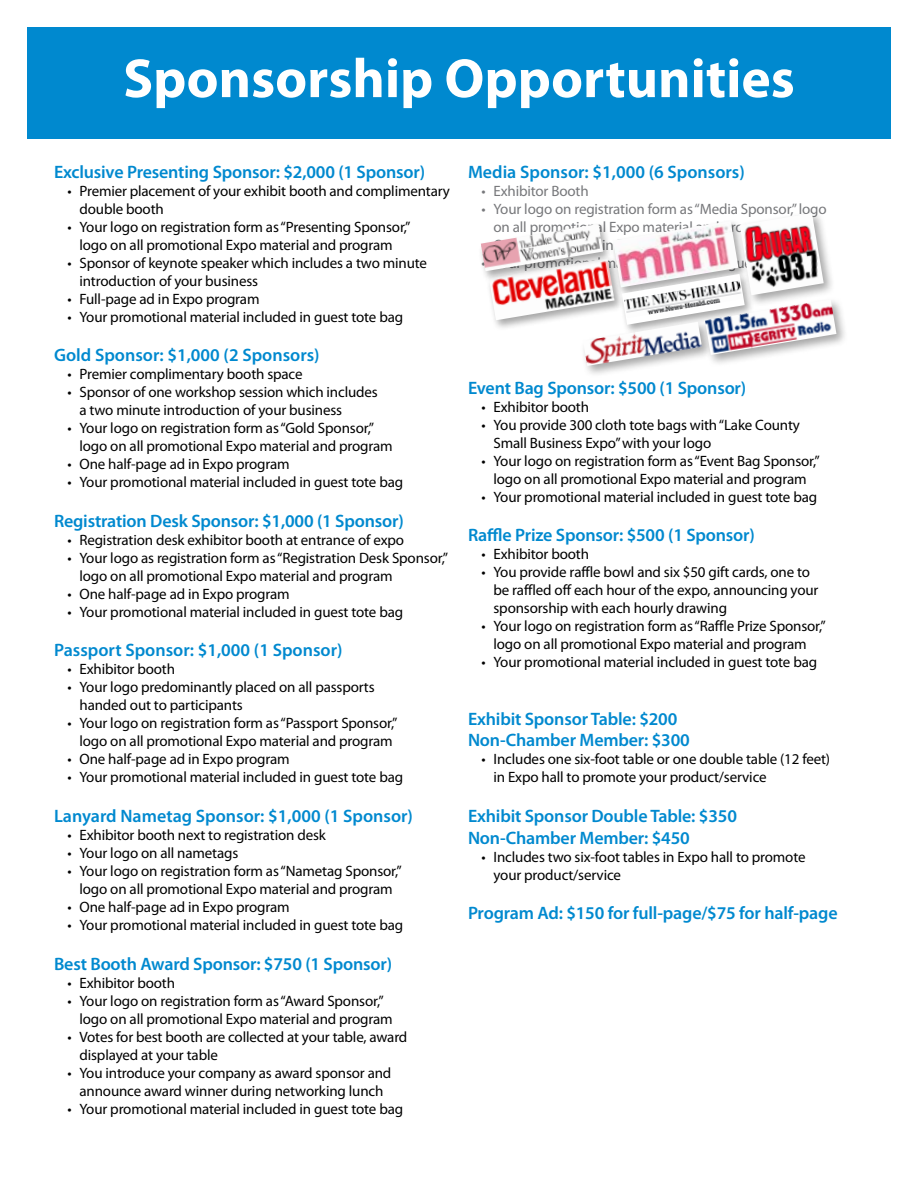
<style>
.page{position:relative;width:918px;height:1188px;background:#fff}
.page>*{position:absolute;margin:0;border:0;box-sizing:border-box;transform-origin:0 0}
.t1{font:700 55.5px "Myriad Pro";color:#fff}
.t2{font:600 18px/21.6px "Myriad Pro";letter-spacing:-.01em;color:#0089cf}
.t3{font:15px/18px "Myriad Pro";letter-spacing:-.01em;color:#000}
.t4{font:15px/18px "Myriad Pro";letter-spacing:-.01em;color:#77787b}
</style>
<div class="page">
<div style="left:27px;top:27px;width:864px;height:111px;background:#0089cf"></div>
<div style="left:486px;top:256px;width:138px;height:75px;background:#000;opacity:.35"></div>
<img style="left:489px;top:282px;width:126px;height:38px">
<div style="left:478px;top:222px;width:135px;height:60px;background:#000;opacity:.35"></div>
<img style="left:481px;top:224px;width:122px;height:47px">
<div style="left:610px;top:219px;width:139px;height:80px;background:#000;opacity:.35"></div>
<img style="left:613px;top:221px;width:124px;height:66px">
<div style="left:619px;top:272px;width:136px;height:64px;background:#000;opacity:.35"></div>
<svg style="left:622px;top:274px;width:115px;height:45px"></svg>
<img style="left:624px;top:281px;width:113px;height:37px">
<div style="left:737px;top:210px;width:99px;height:98px;background:#000;opacity:.35"></div>
<img style="left:740px;top:213px;width:84px;height:82px">
<div style="left:580px;top:319px;width:134px;height:59px;background:#000;opacity:.35"></div>
<img style="left:583px;top:322px;width:119px;height:44px">
<div style="left:702px;top:296px;width:147px;height:71px;background:#000;opacity:.35"></div>
<img style="left:705px;top:299px;width:131px;height:56px">
<h1 class="t1" style="left:123px;top:42px;width:673px">Sponsorship Opportunities</h1>
<p class="t2" style="left:54px;top:160px;width:373px">Exclusive Presenting Sponsor: $2,000 (1 Sponsor)</p>
<p class="t3" style="left:80px;top:181px;width:372px;text-indent:-12px">• Premier placement of your exhibit booth and complimentary double booth</p>
<p class="t3" style="left:68px;top:217px;width:345px;text-align:center">• Your logo on registration form as “Presenting Sponsor,” logo on all promotional Expo material and program</p>
<p class="t3" style="left:80px;top:253px;width:349px;text-indent:-12px">• Sponsor of keynote speaker which includes a two minute introduction of your business</p>
<p class="t3" style="left:68px;top:289px;width:194px">• Full-page ad in Expo program</p>
<p class="t3" style="left:68px;top:307px;width:337px">• Your promotional material included in guest tote bag</p>
<p class="t2" style="left:54px;top:344px;width:267px">Gold Sponsor: $1,000 (2 Sponsors)</p>
<p class="t3" style="left:68px;top:365px;width:237px">• Premier complimentary booth space</p>
<p class="t3" style="left:80px;top:383px;width:300px;text-indent:-12px">• Sponsor of one workshop session which includes a two minute introduction of your business</p>
<p class="t3" style="left:80px;top:419px;width:315px;text-indent:-12px">• Your logo on registration form as “Gold Sponsor,” logo on all promotional Expo material and program</p>
<p class="t3" style="left:68px;top:455px;width:224px">• One half-page ad in Expo program</p>
<p class="t3" style="left:68px;top:473px;width:337px">• Your promotional material included in guest tote bag</p>
<p class="t2" style="left:54px;top:510px;width:351px">Registration Desk Sponsor: $1,000 (1 Sponsor)</p>
<p class="t3" style="left:68px;top:531px;width:338px">• Registration desk exhibitor booth at entrance of expo</p>
<p class="t3" style="left:79px;top:549px;width:370px;text-indent:-12px">• Your logo as registration form as “Registration Desk Sponsor,” logo on all promotional Expo material and program</p>
<p class="t3" style="left:67px;top:585px;width:224px">• One half-page ad in Expo program</p>
<p class="t3" style="left:67px;top:603px;width:337px">• Your promotional material included in guest tote bag</p>
<p class="t2" style="left:54px;top:639px;width:290px">Passport Sponsor: $1,000 (1 Sponsor)</p>
<p class="t3" style="left:68px;top:660px;width:109px">• Exhibitor booth</p>
<p class="t3" style="left:80px;top:678px;width:297px;text-indent:-12px">• Your logo predominantly placed on all passports handed out to participants</p>
<p class="t3" style="left:68px;top:714px;width:332px;text-align:center">• Your logo on registration form as “Passport Sponsor,” logo on all promotional Expo material and program</p>
<p class="t3" style="left:68px;top:750px;width:224px">• One half-page ad in Expo program</p>
<p class="t3" style="left:68px;top:768px;width:337px">• Your promotional material included in guest tote bag</p>
<p class="t2" style="left:54px;top:805px;width:361px">Lanyard Nametag Sponsor: $1,000 (1 Sponsor)</p>
<p class="t3" style="left:68px;top:826px;width:260px">• Exhibitor booth next to registration desk</p>
<p class="t3" style="left:68px;top:844px;width:172px">• Your logo on all nametags</p>
<p class="t3" style="left:68px;top:862px;width:336px;text-align:center">• Your logo on registration form as “Nametag Sponsor,” logo on all promotional Expo material and program</p>
<p class="t3" style="left:67px;top:898px;width:224px">• One half-page ad in Expo program</p>
<p class="t3" style="left:67px;top:916px;width:337px">• Your promotional material included in guest tote bag</p>
<p class="t2" style="left:54px;top:952px;width:340px">Best Booth Award Sponsor: $750 (1 Sponsor)</p>
<p class="t3" style="left:68px;top:973px;width:109px">• Exhibitor booth</p>
<p class="t3" style="left:79px;top:991px;width:315px;text-indent:-12px">• Your logo on registration form as “Award Sponsor,” logo on all promotional Expo material and program</p>
<p class="t3" style="left:79px;top:1027px;width:329px;text-indent:-12px">• Votes for best booth are collected at your table, award displayed at your table</p>
<p class="t3" style="left:67px;top:1063px;width:325px;text-align:center">• You introduce your company as award sponsor and announce award winner during networking lunch</p>
<p class="t3" style="left:67px;top:1099px;width:337px">• Your promotional material included in guest tote bag</p>
<p class="t2" style="left:468px;top:160px;width:278px">Media Sponsor: $1,000 (6 Sponsors)</p>
<p class="t4" style="left:482px;top:181px;width:109px">• Exhibitor Booth</p>
<p class="t4" style="left:494px;top:199px;width:335px;text-indent:-12px">• Your logo on registration form as “Media Sponsor,” logo on all promotional Expo material and program</p>
<p class="t2" style="left:468px;top:376px;width:280px">Event Bag Sponsor: $500 (1 Sponsor)</p>
<p class="t3" style="left:482px;top:397px;width:109px">• Exhibitor booth</p>
<p class="t3" style="left:494px;top:415px;width:308px;text-indent:-12px">• You provide 300 cloth tote bags with “Lake County<br>Small Business Expo” with your logo</p>
<p class="t3" style="left:482px;top:451px;width:340px;text-align:center">• Your logo on registration form as “Event Bag Sponsor,” logo on all promotional Expo material and program</p>
<p class="t3" style="left:481px;top:487px;width:337px">• Your promotional material included in guest tote bag</p>
<p class="t2" style="left:468px;top:524px;width:288px">Raffle Prize Sponsor: $500 (1 Sponsor)</p>
<p class="t3" style="left:482px;top:545px;width:109px">• Exhibitor booth</p>
<p class="t3" style="left:493px;top:563px;width:327px;text-indent:-12px">• You provide raffle bowl and six $50 gift cards, one to be raffled off each hour of the expo, announcing your sponsorship with each hourly drawing</p>
<p class="t3" style="left:481px;top:617px;width:346px;text-align:center">• Your logo on registration form as “Raffle Prize Sponsor,” logo on all promotional Expo material and program</p>
<p class="t3" style="left:481px;top:653px;width:337px">• Your promotional material included in guest tote bag</p>
<p class="t2" style="left:468px;top:708px;width:223px">Exhibit Sponsor Table: $200<br>Non-Chamber Member: $300</p>
<p class="t3" style="left:494px;top:750px;width:338px;text-indent:-12px">• Includes one six-foot table or one double table (12 feet) in Expo hall to promote your product/service</p>
<p class="t2" style="left:468px;top:805px;width:270px">Exhibit Sponsor Double Table: $350<br>Non-Chamber Member: $450</p>
<p class="t3" style="left:494px;top:847px;width:314px;text-indent:-12px">• Includes two six-foot tables in Expo hall to promote your product/service</p>
<p class="t2" style="left:468px;top:902px;width:371px">Program Ad: $150 for full-page/$75 for half-page</p>
</div>
